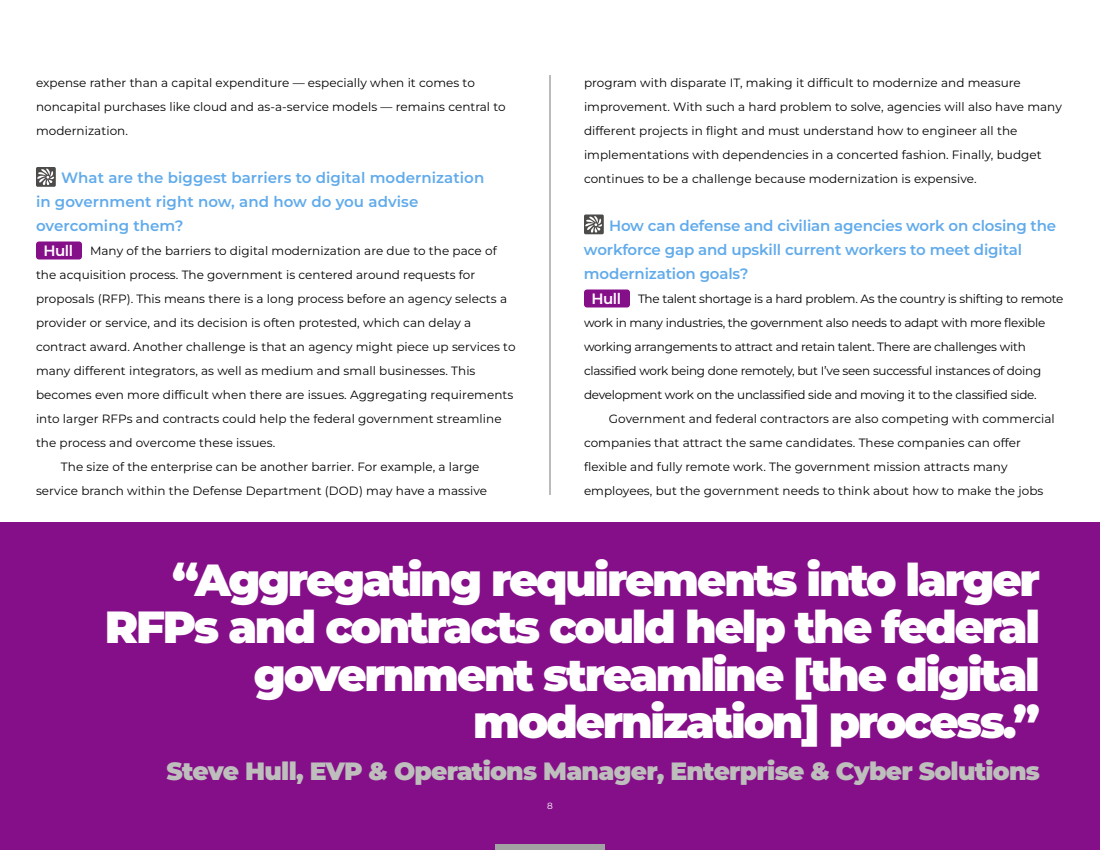
<style>
.page{position:relative;width:1100px;height:850px;background:#fff}
.page>*{position:absolute;margin:0;border:0;box-sizing:border-box;transform-origin:0 0}
.t1{font:900 45px/47.5px "Montserrat";letter-spacing:-.05em;color:#fff;text-align:right}
.t2{font:900 25px "Montserrat";letter-spacing:-.03em;color:#bebfbd}
.t3{font:600 15px/24px "Montserrat";letter-spacing:-.01em;color:#61abeb}
.t4{font:600 15px "Montserrat";letter-spacing:-.03em;color:#fff}
.t5{font:12px/24px "Montserrat";letter-spacing:.005em;color:#000}
.t6{font:12px/24px "Montserrat";letter-spacing:-.02em;color:#000}
.t7{font:9px "Montserrat";color:#fff}
</style>
<div class="page">
<div style="left:584px;top:214px;width:20px;height:20px;background:#4d4b49;border-radius:2px"></div>
<svg style="left:585px;top:216px;width:17px;height:17px"></svg>
<div style="left:0;top:522px;width:1100px;height:328px;background:#850f89"></div>
<div style="left:584px;top:290px;width:46px;height:18px;background:#850f89;border-radius:3px"></div>
<div style="left:36px;top:167px;width:20px;height:20px;background:#4d4b49;border-radius:2px"></div>
<svg style="left:37px;top:168px;width:17px;height:17px"></svg>
<div style="left:36px;top:242px;width:46px;height:18px;background:#850f89;border-radius:3px"></div>
<hr style="left:550px;top:75px;width:1px;height:420px;background:#78787a">
<div style="left:495px;top:844px;width:110px;height:6px;background:#a2a2a2"></div>
<p class="t5" style="left:36px;top:70px;width:471px">expense rather than a capital expenditure — especially when it comes to noncapital purchases like cloud and as-a-service models — remains central to modernization.</p>
<p class="t3" style="left:36px;top:165px;width:450px;text-indent:25px">What are the biggest barriers to digital modernization in government right now, and how do you advise overcoming them?</p>
<p class="t5" style="left:90px;top:238px;width:408px">Many of the barriers to digital modernization are due to the pace of</p>
<p class="t5" style="left:36px;top:262px;width:441px">the acquisition process. The government is centered around requests for</p>
<p class="t5" style="left:36px;top:286px;width:473px">proposals (RFP). This means there is a long process before an agency selects a</p>
<p class="t5" style="left:36px;top:310px;width:437px">provider or service, and its decision is often protested, which can delay a</p>
<p class="t5" style="left:36px;top:334px;width:481px">contract award. Another challenge is that an agency might piece up services to</p>
<p class="t5" style="left:36px;top:358px;width:441px">many different integrators, as well as medium and small businesses. This</p>
<p class="t5" style="left:36px;top:382px;width:479px">becomes even more difficult when there are issues. Aggregating requirements</p>
<p class="t5" style="left:36px;top:406px;width:467px">into larger RFPs and contracts could help the federal government streamline</p>
<p class="t5" style="left:36px;top:430px;width:241px">the process and overcome these issues.</p>
<p class="t5" style="left:61px;top:454px;width:420px">The size of the enterprise can be another barrier. For example, a large</p>
<p class="t5" style="left:36px;top:478px;width:453px">service branch within the Defense Department (DOD) may have a massive</p>
<p class="t4" style="left:44px;top:240px;width:31px">Hull</p>
<p class="t5" style="left:584px;top:70px;width:479px">program with disparate IT, making it difficult to modernize and measure improvement. With such a hard problem to solve, agencies will also have many different projects in flight and must understand how to engineer all the implementations with dependencies in a concerted fashion. Finally, budget continues to be a challenge because modernization is expensive.</p>
<p class="t3" style="left:584px;top:213px;width:474px;text-indent:25px">How can defense and civilian agencies work on closing the workforce gap and upskill current workers to meet digital modernization goals?</p>
<p class="t6" style="left:584px;top:286px;width:481px;text-indent:54px">The talent shortage is a hard problem. As the country is shifting to remote work in many industries, the government also needs to adapt with more flexible working arrangements to attract and retain talent. There are challenges with classified work being done remotely, but I’ve seen successful instances of doing development work on the unclassified side and moving it to the classified side.</p>
<p class="t5" style="left:584px;top:406px;width:472px;text-indent:25px">Government and federal contractors are also competing with commercial companies that attract the same candidates. These companies can offer flexible and fully remote work. The government mission attracts many employees, but the government needs to think about how to make the jobs</p>
<p class="t4" style="left:592px;top:288px;width:31px">Hull</p>
<h1 class="t1" style="left:105px;top:553px;width:937px">“Aggregating requirements into larger RFPs and contracts could help the federal government streamline [the digital modernization] process.”</h1>
<h2 class="t2" style="left:167px;top:753px;width:875px">Steve Hull, EVP &amp; Operations Manager, Enterprise &amp; Cyber Solutions</h2>
<p class="t7" style="left:547px;top:799px;width:7px">8</p>
</div>
